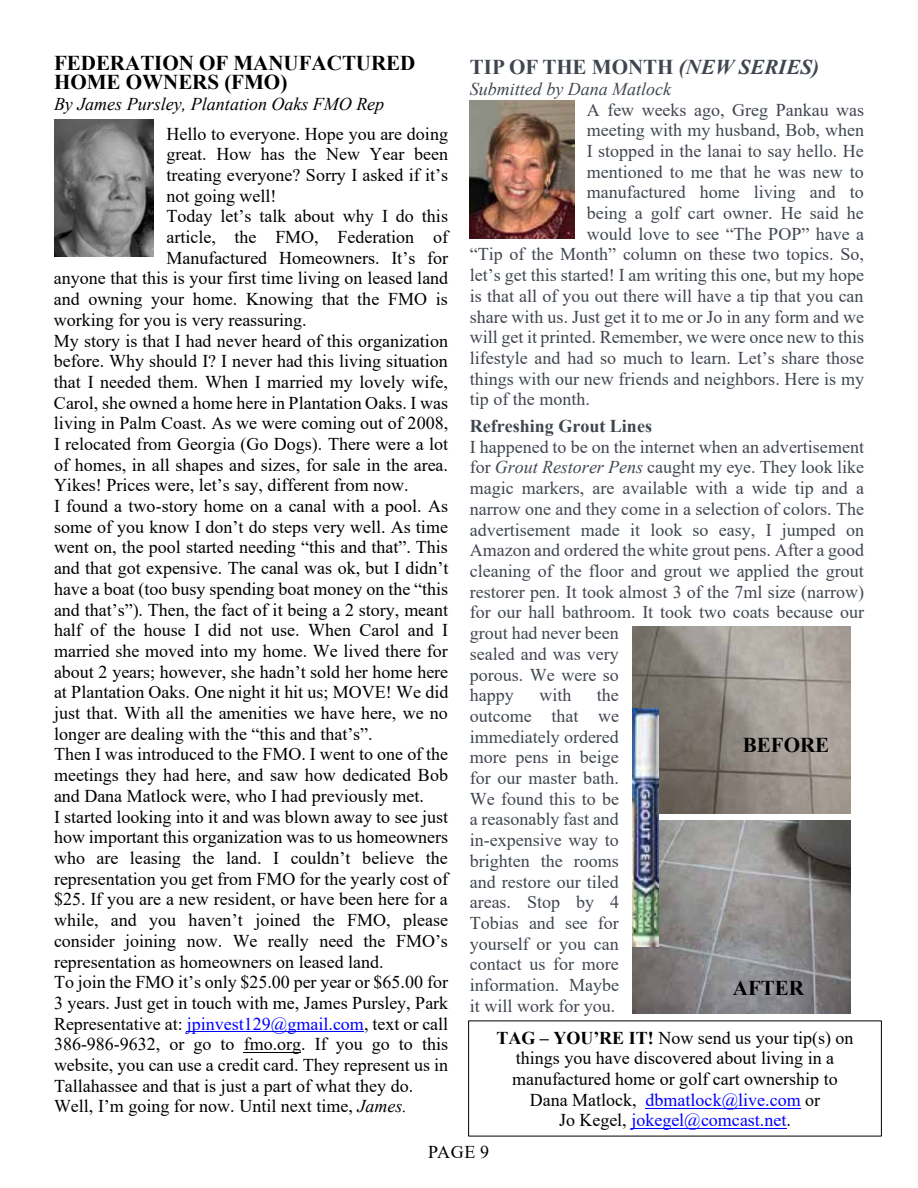
<style>
.page{position:relative;width:918px;height:1188px;background:#fff}
.page>*{position:absolute;margin:0;border:0;box-sizing:border-box;transform-origin:0 0}
.t1{font:700 21px/19.5px "Times New Roman";color:#000}
.t2{font:700 21px "Times New Roman";color:#40464f}
.t3{font:18px/20.7px "Times New Roman";color:#000;text-align:center}
.t4{font:18px/20.7px "Times New Roman";color:#40464f}
.t5{font:italic 18px "Times New Roman";color:#000}
.t6{font:italic 18px "Times New Roman";color:#40464f}
.t7{font:700 18px "Times New Roman";color:#40464f}
.s1{color:#00f}
.s2{font-style:italic}
.s3{font-weight:700}
</style>
<div class="page">
<hr style="left:187px;top:1032px;width:177px;height:1px;background:#00f">
<hr style="left:244px;top:1052px;width:57px;height:1px;background:#000">
<img style="left:54px;top:119px;width:100px;height:137px">
<img style="left:470px;top:100px;width:105px;height:139px">
<img style="left:632px;top:626px;width:218px;height:188px">
<img style="left:633px;top:820px;width:217px;height:194px">
<img style="left:632px;top:709px;width:26px;height:238px">
<hr style="left:646px;top:1108px;width:155px;height:1px;background:#00f">
<hr style="left:631px;top:1128px;width:156px;height:1px;background:#00f">
<p class="t1" style="left:54px;top:52px;width:363px">FEDERATION OF MANUFACTURED<br>HOME OWNERS (FMO)</p>
<p class="t5" style="left:54px;top:91px;width:332px">By James Pursley, Plantation Oaks FMO Rep</p>
<p class="t3" style="left:167px;top:123px;width:283px">Hello to everyone. Hope you are doing</p>
<p class="t3" style="left:167px;top:143px;width:283px">great. How has the New Year been</p>
<p class="t3" style="left:167px;top:164px;width:283px">treating everyone? Sorry I asked if it’s</p>
<p class="t3" style="left:167px;top:185px;width:112px">not going well!</p>
<p class="t3" style="left:167px;top:205px;width:283px">Today let’s talk about why I do this</p>
<p class="t3" style="left:167px;top:226px;width:283px">article, the FMO, Federation of</p>
<p class="t3" style="left:167px;top:247px;width:283px">Manufactured Homeowners. It’s for</p>
<p class="t3" style="left:54px;top:267px;width:396px">anyone that this is your first time living on leased land</p>
<p class="t3" style="left:54px;top:288px;width:395px">and owning your home. Knowing that the FMO is</p>
<p class="t3" style="left:54px;top:309px;width:254px">working for you is very reassuring.</p>
<p class="t3" style="left:54px;top:330px;width:396px">My story is that I had never heard of this organization</p>
<p class="t3" style="left:54px;top:350px;width:395px">before. Why should I? I never had this living situation</p>
<p class="t3" style="left:54px;top:371px;width:395px">that I needed them. When I married my lovely wife,</p>
<p class="t3" style="left:54px;top:392px;width:396px">Carol, she owned a home here in Plantation Oaks. I was</p>
<p class="t3" style="left:54px;top:412px;width:396px">living in Palm Coast. As we were coming out of 2008,</p>
<p class="t3" style="left:54px;top:433px;width:396px">I relocated from Georgia (Go Dogs). There were a lot</p>
<p class="t3" style="left:54px;top:454px;width:396px">of homes, in all shapes and sizes, for sale in the area.</p>
<p class="t3" style="left:54px;top:474px;width:356px">Yikes! Prices were, let’s say, different from now.</p>
<p class="t3" style="left:54px;top:495px;width:396px">I found a two-story home on a canal with a pool. As</p>
<p class="t3" style="left:54px;top:516px;width:396px">some of you know I don’t do steps very well. As time</p>
<p class="t3" style="left:54px;top:536px;width:395px">went on, the pool started needing “this and that”. This</p>
<p class="t3" style="left:54px;top:557px;width:396px">and that got expensive. The canal was ok, but I didn’t</p>
<p class="t3" style="left:54px;top:578px;width:396px">have a boat (too busy spending boat money on the “this</p>
<p class="t3" style="left:54px;top:599px;width:396px">and that’s”). Then, the fact of it being a 2 story, meant</p>
<p class="t3" style="left:54px;top:619px;width:396px">half of the house I did not use. When Carol and I</p>
<p class="t3" style="left:54px;top:640px;width:395px">married she moved into my home. We lived there for</p>
<p class="t3" style="left:54px;top:661px;width:396px">about 2 years; however, she hadn’t sold her home here</p>
<p class="t3" style="left:54px;top:681px;width:396px">at Plantation Oaks. One night it hit us; MOVE! We did</p>
<p class="t3" style="left:54px;top:702px;width:395px">just that. With all the amenities we have here, we no</p>
<p class="t3" style="left:54px;top:723px;width:320px">longer are dealing with the “this and that’s”.</p>
<p class="t3" style="left:54px;top:743px;width:396px">Then I was introduced to the FMO. I went to one of the</p>
<p class="t3" style="left:54px;top:764px;width:396px">meetings they had here, and saw how dedicated Bob</p>
<p class="t3" style="left:54px;top:785px;width:371px">and Dana Matlock were, who I had previously met.</p>
<p class="t3" style="left:54px;top:806px;width:396px">I started looking into it and was blown away to see just</p>
<p class="t3" style="left:54px;top:826px;width:396px">how important this organization was to us homeowners</p>
<p class="t3" style="left:54px;top:847px;width:395px">who are leasing the land. I couldn’t believe the</p>
<p class="t3" style="left:54px;top:868px;width:396px">representation you get from FMO for the yearly cost of</p>
<p class="t3" style="left:54px;top:888px;width:395px">$25. If you are a new resident, or have been here for a</p>
<p class="t3" style="left:54px;top:909px;width:396px">while, and you haven’t joined the FMO, please</p>
<p class="t3" style="left:54px;top:930px;width:395px">consider joining now. We really need the FMO’s</p>
<p class="t3" style="left:54px;top:951px;width:331px">representation as homeowners on leased land.</p>
<p class="t3" style="left:54px;top:971px;width:396px">To join the FMO it’s only $25.00 per year or $65.00 for</p>
<p class="t3" style="left:54px;top:992px;width:396px">3 years. Just get in touch with me, James Pursley, Park</p>
<p class="t3" style="left:54px;top:1013px;width:396px">Representative at: <span class="s1">jpinvest129@gmail.com</span>, text or call</p>
<p class="t3" style="left:54px;top:1033px;width:396px">386-986-9632, or go to fmo.org. If you go to this</p>
<p class="t3" style="left:54px;top:1054px;width:396px">website, you can use a credit card. They represent us in</p>
<p class="t3" style="left:54px;top:1075px;width:361px">Tallahassee and that is just a part of what they do.</p>
<p class="t3" style="left:54px;top:1095px;width:354px">Well, I’m going for now. Until next time, <span class="s2">James.</span></p>
<p class="t2" style="left:470px;top:51px;width:351px">TIP OF THE MONTH <span class="s2">(NEW SERIES)</span></p>
<p class="t6" style="left:470px;top:76px;width:203px">Submitted by Dana Matlock</p>
<p class="t4" style="left:587px;top:99px;width:279px">A few weeks ago, Greg Pankau was</p>
<p class="t4" style="left:587px;top:119px;width:279px">meeting with my husband, Bob, when</p>
<p class="t4" style="left:587px;top:140px;width:279px">I stopped in the lanai to say hello. He</p>
<p class="t4" style="left:587px;top:161px;width:279px">mentioned to me that he was new to</p>
<p class="t4" style="left:587px;top:181px;width:279px">manufactured home living and to</p>
<p class="t4" style="left:587px;top:202px;width:279px">being a golf cart owner. He said he</p>
<p class="t4" style="left:587px;top:223px;width:279px">would love to see “The POP” have a</p>
<p class="t4" style="left:470px;top:244px;width:396px">“Tip of the Month” column on these two topics. So,</p>
<p class="t4" style="left:470px;top:264px;width:396px">let’s get this started! I am writing this one, but my hope</p>
<p class="t4" style="left:470px;top:285px;width:395px">is that all of you out there will have a tip that you can</p>
<p class="t4" style="left:470px;top:306px;width:396px">share with us. Just get it to me or Jo in any form and we</p>
<p class="t4" style="left:470px;top:326px;width:396px">will get it printed. Remember, we were once new to this</p>
<p class="t4" style="left:470px;top:347px;width:396px">lifestyle and had so much to learn. Let’s share those</p>
<p class="t4" style="left:470px;top:368px;width:396px">things with our new friends and neighbors. Here is my</p>
<p class="t4" style="left:470px;top:389px;width:122px">tip of the month.</p>
<p class="t7" style="left:470px;top:413px;width:184px">Refreshing Grout Lines</p>
<p class="t4" style="left:470px;top:436px;width:396px">I happened to be on the internet when an advertisement for <span class="s2">Grout Restorer Pens</span> caught my eye. They look like magic markers, are available with a wide tip and a narrow one and they come in a selection of colors. The advertisement made it look so easy, I jumped on Amazon and ordered the white grout pens. After a good cleaning of the floor and grout we applied the grout restorer pen. It took almost 3 of the 7ml size (narrow) for our hall bathroom. It took two coats because our grout had never been<br>sealed and was very<br>porous. We were so<br>happy</p>
<p class="t4" style="left:470px;top:684px;width:151px;text-align:justify;text-indent:127px">the outcome that we immediately ordered more pens in beige for our master bath.<br>We found this to be a reasonably fast and in-expensive way to brighten the rooms and restore our tiled areas. Stop by 4<br>Tobias and see for yourself or you can contact us for more information. Maybe it will work for you.</p>
<p class="t4" style="left:539px;top:684px;width:34px">with</p>
<p class="t1" style="left:743px;top:734px;width:88px">BEFORE</p>
<p class="t1" style="left:733px;top:977px;width:73px">AFTER</p>
<p class="t3" style="left:496px;top:1027px;width:359px"><span class="s3">TAG – YOU’RE IT!</span> Now send us your tip(s) on things you have discovered about living in a manufactured home or golf cart ownership to Dana Matlock, <span class="s1">dbmatlock@live.com</span> or<br>Jo Kegel, <span class="s1">jokegel@comcast.net</span>.</p>
<p class="t3" style="left:428px;top:1141px;width:63px">PAGE 9</p>
</div>
